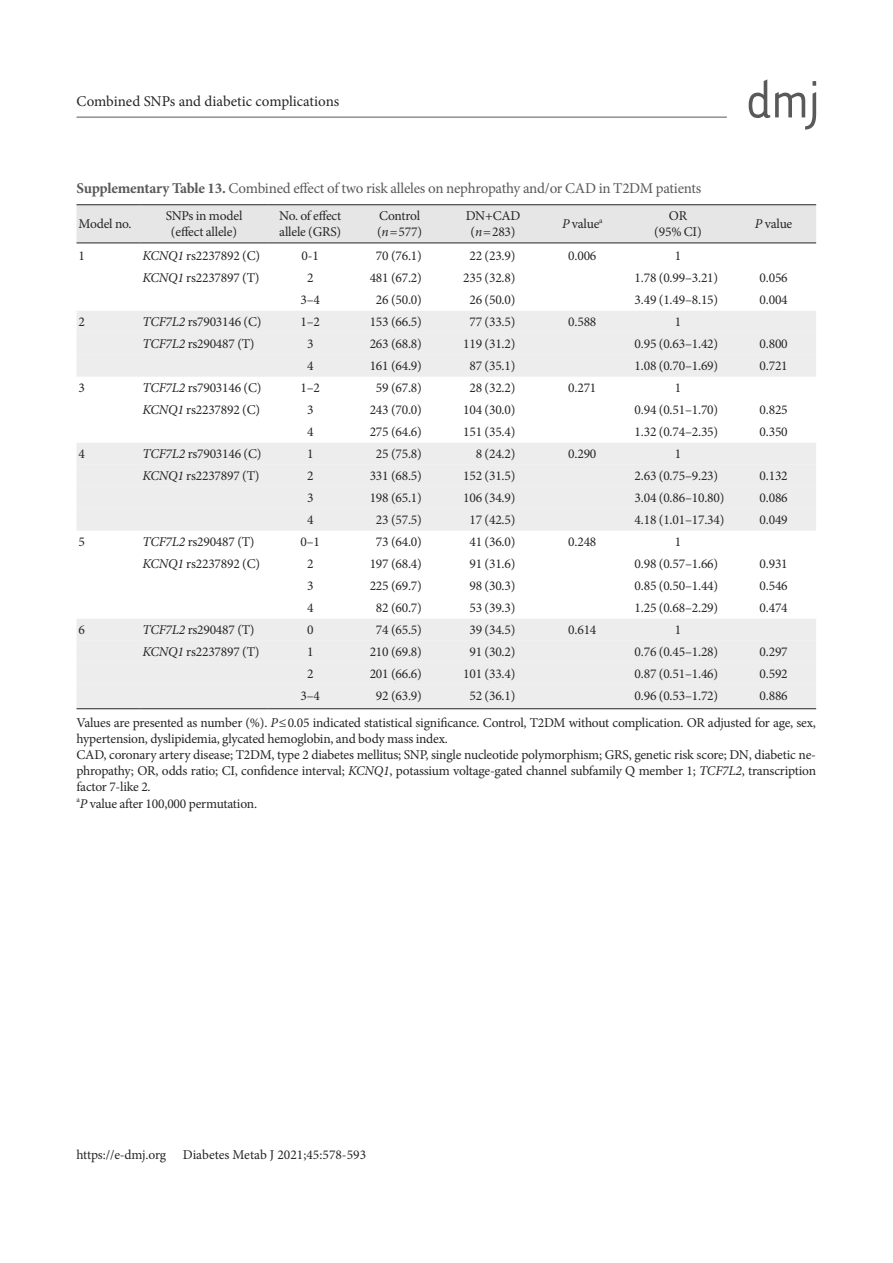
<style>
.page{position:relative;width:893px;height:1263px;background:#fff}
.page>*{position:absolute;margin:0;border:0;box-sizing:border-box;transform-origin:0 0}
.t1{font:15px "Minion Pro";letter-spacing:-.015em;color:#595959}
.t2{font:15px "Minion Pro";color:#252525}
.t3{font:13.5px/16.2px "Minion Pro";letter-spacing:-.015em;color:#252525}
.s1{font-weight:700}
.s2{font-style:italic}
</style>
<div class="page">
<hr style="left:77px;top:117px;width:650px;height:1px;background:#595959">
<svg style="left:749px;top:79px;width:67px;height:51px"></svg>
<div style="left:77px;top:205px;width:739px;height:38px;background:#e6e6e6"></div>
<div style="left:77px;top:311px;width:739px;height:22px;background:#ededed"></div>
<svg style="left:77px;top:333px;width:739px;height:375px;fill:#ededed"></svg>
<hr style="left:77px;top:708px;width:63px;height:1px;background:#252525">
<hr style="left:140px;top:708px;width:128px;height:1px;background:#252525">
<hr style="left:268px;top:708px;width:548px;height:1px;background:#252525">
<hr style="left:77px;top:204px;width:63px;height:1px;background:#252525">
<hr style="left:140px;top:204px;width:128px;height:1px;background:#252525">
<hr style="left:268px;top:204px;width:548px;height:1px;background:#252525">
<hr style="left:77px;top:243px;width:63px;height:1px;background:#252525">
<hr style="left:140px;top:243px;width:128px;height:1px;background:#252525">
<hr style="left:268px;top:243px;width:548px;height:1px;background:#252525">
<p class="t2" style="left:77px;top:95px;width:264px">Combined SNPs and diabetic complications</p>
<p class="t1" style="left:77px;top:182px;width:626px"><span class="s1">Supplementary Table 13.</span> Combined effect of two risk alleles on nephropathy and/or CAD in T2DM patients</p>
<p class="t3" style="left:79px;top:217px;width:54px">Model no.</p>
<p class="t3" style="left:166px;top:209px;width:78px;text-align:center">SNPs in model (effect allele)</p>
<p class="t3" style="left:279px;top:209px;width:64px">No. of effect allele (GRS)</p>
<p class="t3" style="left:377px;top:209px;width:46px">Control (<span class="s2">n</span>=577)</p>
<p class="t3" style="left:466px;top:209px;width:56px;text-align:center">DN+CAD (<span class="s2">n</span>=283)</p>
<p class="t3" style="left:562px;top:217px;width:42px"><span class="s2">P</span> value<sup>a</sup></p>
<p class="t3" style="left:654px;top:209px;width:49px;text-align:center">OR (95% CI)</p>
<p class="t3" style="left:755px;top:217px;width:39px"><span class="s2">P</span> value</p>
<p class="t3" style="left:79px;top:249px;width:8px">1</p>
<p class="t3" style="left:142px;top:249px;width:119px"><span class="s2">KCNQ1</span> rs2237892 (C)</p>
<p class="t3" style="left:302px;top:249px;width:19px">0-1</p>
<p class="t3" style="left:376px;top:249px;width:47px">70 (76.1)</p>
<p class="t3" style="left:469px;top:249px;width:47px">22 (23.9)</p>
<p class="t3" style="left:568px;top:249px;width:30px">0.006</p>
<p class="t3" style="left:675px;top:249px;width:8px">1</p>
<p class="t3" style="left:142px;top:271px;width:119px"><span class="s2">KCNQ1</span> rs2237897 (T)</p>
<p class="t3" style="left:307px;top:271px;width:8px">2</p>
<p class="t3" style="left:370px;top:271px;width:54px">481 (67.2)</p>
<p class="t3" style="left:463px;top:271px;width:54px">235 (32.8)</p>
<p class="t3" style="left:635px;top:271px;width:85px">1.78 (0.99–3.21)</p>
<p class="t3" style="left:759px;top:271px;width:30px">0.056</p>
<p class="t3" style="left:300px;top:293px;width:21px">3–4</p>
<p class="t3" style="left:376px;top:293px;width:47px">26 (50.0)</p>
<p class="t3" style="left:469px;top:293px;width:47px">26 (50.0)</p>
<p class="t3" style="left:635px;top:293px;width:85px">3.49 (1.49–8.15)</p>
<p class="t3" style="left:759px;top:293px;width:30px">0.004</p>
<p class="t3" style="left:79px;top:315px;width:8px">2</p>
<p class="t3" style="left:142px;top:315px;width:121px"><span class="s2">TCF7L2</span> rs7903146 (C)</p>
<p class="t3" style="left:300px;top:315px;width:21px">1–2</p>
<p class="t3" style="left:370px;top:315px;width:54px">153 (66.5)</p>
<p class="t3" style="left:469px;top:315px;width:47px">77 (33.5)</p>
<p class="t3" style="left:568px;top:315px;width:30px">0.588</p>
<p class="t3" style="left:675px;top:315px;width:8px">1</p>
<p class="t3" style="left:142px;top:337px;width:114px"><span class="s2">TCF7L2</span> rs290487 (T)</p>
<p class="t3" style="left:307px;top:337px;width:8px">3</p>
<p class="t3" style="left:370px;top:337px;width:54px">263 (68.8)</p>
<p class="t3" style="left:463px;top:337px;width:54px">119 (31.2)</p>
<p class="t3" style="left:635px;top:337px;width:85px">0.95 (0.63–1.42)</p>
<p class="t3" style="left:759px;top:337px;width:30px">0.800</p>
<p class="t3" style="left:307px;top:359px;width:8px">4</p>
<p class="t3" style="left:370px;top:359px;width:54px">161 (64.9)</p>
<p class="t3" style="left:469px;top:359px;width:47px">87 (35.1)</p>
<p class="t3" style="left:635px;top:359px;width:85px">1.08 (0.70–1.69)</p>
<p class="t3" style="left:759px;top:359px;width:30px">0.721</p>
<p class="t3" style="left:79px;top:381px;width:8px">3</p>
<p class="t3" style="left:142px;top:381px;width:121px"><span class="s2">TCF7L2</span> rs7903146 (C)</p>
<p class="t3" style="left:300px;top:381px;width:21px">1–2</p>
<p class="t3" style="left:376px;top:381px;width:47px">59 (67.8)</p>
<p class="t3" style="left:469px;top:381px;width:47px">28 (32.2)</p>
<p class="t3" style="left:568px;top:381px;width:30px">0.271</p>
<p class="t3" style="left:675px;top:381px;width:8px">1</p>
<p class="t3" style="left:142px;top:403px;width:119px"><span class="s2">KCNQ1</span> rs2237892 (C)</p>
<p class="t3" style="left:307px;top:403px;width:8px">3</p>
<p class="t3" style="left:370px;top:403px;width:54px">243 (70.0)</p>
<p class="t3" style="left:463px;top:403px;width:54px">104 (30.0)</p>
<p class="t3" style="left:635px;top:403px;width:85px">0.94 (0.51–1.70)</p>
<p class="t3" style="left:759px;top:403px;width:30px">0.825</p>
<p class="t3" style="left:307px;top:425px;width:8px">4</p>
<p class="t3" style="left:370px;top:425px;width:54px">275 (64.6)</p>
<p class="t3" style="left:463px;top:425px;width:54px">151 (35.4)</p>
<p class="t3" style="left:635px;top:425px;width:85px">1.32 (0.74–2.35)</p>
<p class="t3" style="left:759px;top:425px;width:30px">0.350</p>
<p class="t3" style="left:79px;top:447px;width:8px">4</p>
<p class="t3" style="left:142px;top:447px;width:121px"><span class="s2">TCF7L2</span> rs7903146 (C)</p>
<p class="t3" style="left:307px;top:447px;width:8px">1</p>
<p class="t3" style="left:376px;top:447px;width:47px">25 (75.8)</p>
<p class="t3" style="left:476px;top:447px;width:41px">8 (24.2)</p>
<p class="t3" style="left:568px;top:447px;width:30px">0.290</p>
<p class="t3" style="left:675px;top:447px;width:8px">1</p>
<p class="t3" style="left:142px;top:469px;width:119px"><span class="s2">KCNQ1</span> rs2237897 (T)</p>
<p class="t3" style="left:307px;top:469px;width:8px">2</p>
<p class="t3" style="left:370px;top:469px;width:54px">331 (68.5)</p>
<p class="t3" style="left:463px;top:469px;width:54px">152 (31.5)</p>
<p class="t3" style="left:635px;top:469px;width:85px">2.63 (0.75–9.23)</p>
<p class="t3" style="left:759px;top:469px;width:30px">0.132</p>
<p class="t3" style="left:307px;top:491px;width:8px">3</p>
<p class="t3" style="left:370px;top:491px;width:54px">198 (65.1)</p>
<p class="t3" style="left:463px;top:491px;width:54px">106 (34.9)</p>
<p class="t3" style="left:635px;top:491px;width:91px">3.04 (0.86–10.80)</p>
<p class="t3" style="left:759px;top:491px;width:30px">0.086</p>
<p class="t3" style="left:307px;top:513px;width:8px">4</p>
<p class="t3" style="left:376px;top:513px;width:47px">23 (57.5)</p>
<p class="t3" style="left:469px;top:513px;width:47px">17 (42.5)</p>
<p class="t3" style="left:635px;top:513px;width:91px">4.18 (1.01–17.34)</p>
<p class="t3" style="left:759px;top:513px;width:30px">0.049</p>
<p class="t3" style="left:79px;top:535px;width:8px">5</p>
<p class="t3" style="left:142px;top:535px;width:114px"><span class="s2">TCF7L2</span> rs290487 (T)</p>
<p class="t3" style="left:300px;top:535px;width:21px">0–1</p>
<p class="t3" style="left:376px;top:535px;width:47px">73 (64.0)</p>
<p class="t3" style="left:469px;top:535px;width:47px">41 (36.0)</p>
<p class="t3" style="left:568px;top:535px;width:30px">0.248</p>
<p class="t3" style="left:675px;top:535px;width:8px">1</p>
<p class="t3" style="left:142px;top:557px;width:119px"><span class="s2">KCNQ1</span> rs2237892 (C)</p>
<p class="t3" style="left:307px;top:557px;width:8px">2</p>
<p class="t3" style="left:370px;top:557px;width:54px">197 (68.4)</p>
<p class="t3" style="left:469px;top:557px;width:47px">91 (31.6)</p>
<p class="t3" style="left:635px;top:557px;width:85px">0.98 (0.57–1.66)</p>
<p class="t3" style="left:759px;top:557px;width:30px">0.931</p>
<p class="t3" style="left:307px;top:579px;width:8px">3</p>
<p class="t3" style="left:370px;top:579px;width:54px">225 (69.7)</p>
<p class="t3" style="left:469px;top:579px;width:47px">98 (30.3)</p>
<p class="t3" style="left:635px;top:579px;width:85px">0.85 (0.50–1.44)</p>
<p class="t3" style="left:759px;top:579px;width:30px">0.546</p>
<p class="t3" style="left:307px;top:601px;width:8px">4</p>
<p class="t3" style="left:376px;top:601px;width:47px">82 (60.7)</p>
<p class="t3" style="left:469px;top:601px;width:47px">53 (39.3)</p>
<p class="t3" style="left:635px;top:601px;width:85px">1.25 (0.68–2.29)</p>
<p class="t3" style="left:759px;top:601px;width:30px">0.474</p>
<p class="t3" style="left:79px;top:623px;width:8px">6</p>
<p class="t3" style="left:142px;top:623px;width:114px"><span class="s2">TCF7L2</span> rs290487 (T)</p>
<p class="t3" style="left:307px;top:623px;width:8px">0</p>
<p class="t3" style="left:376px;top:623px;width:47px">74 (65.5)</p>
<p class="t3" style="left:469px;top:623px;width:47px">39 (34.5)</p>
<p class="t3" style="left:568px;top:623px;width:30px">0.614</p>
<p class="t3" style="left:675px;top:623px;width:8px">1</p>
<p class="t3" style="left:142px;top:645px;width:119px"><span class="s2">KCNQ1</span> rs2237897 (T)</p>
<p class="t3" style="left:307px;top:645px;width:8px">1</p>
<p class="t3" style="left:370px;top:645px;width:54px">210 (69.8)</p>
<p class="t3" style="left:469px;top:645px;width:47px">91 (30.2)</p>
<p class="t3" style="left:635px;top:645px;width:85px">0.76 (0.45–1.28)</p>
<p class="t3" style="left:759px;top:645px;width:30px">0.297</p>
<p class="t3" style="left:307px;top:667px;width:8px">2</p>
<p class="t3" style="left:370px;top:667px;width:54px">201 (66.6)</p>
<p class="t3" style="left:463px;top:667px;width:54px">101 (33.4)</p>
<p class="t3" style="left:635px;top:667px;width:85px">0.87 (0.51–1.46)</p>
<p class="t3" style="left:759px;top:667px;width:30px">0.592</p>
<p class="t3" style="left:300px;top:689px;width:21px">3–4</p>
<p class="t3" style="left:376px;top:689px;width:47px">92 (63.9)</p>
<p class="t3" style="left:469px;top:689px;width:47px">52 (36.1)</p>
<p class="t3" style="left:635px;top:689px;width:85px">0.96 (0.53–1.72)</p>
<p class="t3" style="left:76px;top:684px;width:741px;line-height:26.5px;text-indent:683px">0.886<br>Values are presented as number (%). <span class="s2">P</span>≤0.05 indicated statistical significance. Control, T2DM without complication. OR adjusted for age, sex,</p>
<p class="t3" style="left:76px;top:732px;width:741px">hypertension, dyslipidemia, glycated hemoglobin, and body mass index.<br>CAD, coronary artery disease; T2DM, type 2 diabetes mellitus; SNP, single nucleotide polymorphism; GRS, genetic risk score; DN, diabetic ne&shy;phropathy; OR, odds ratio; CI, confidence interval; <span class="s2">KCNQ1</span>, potassium voltage-gated channel subfamily Q member 1; <span class="s2">TCF7L2</span>, transcription factor 7-like 2.<br><sup>a</sup><span class="s2">P</span> value after 100,000 permutation.</p>
<p class="t3" style="left:77px;top:1148px;width:291px">https://e-dmj.org Diabetes Metab J 2021;45:578-593</p>
</div>
